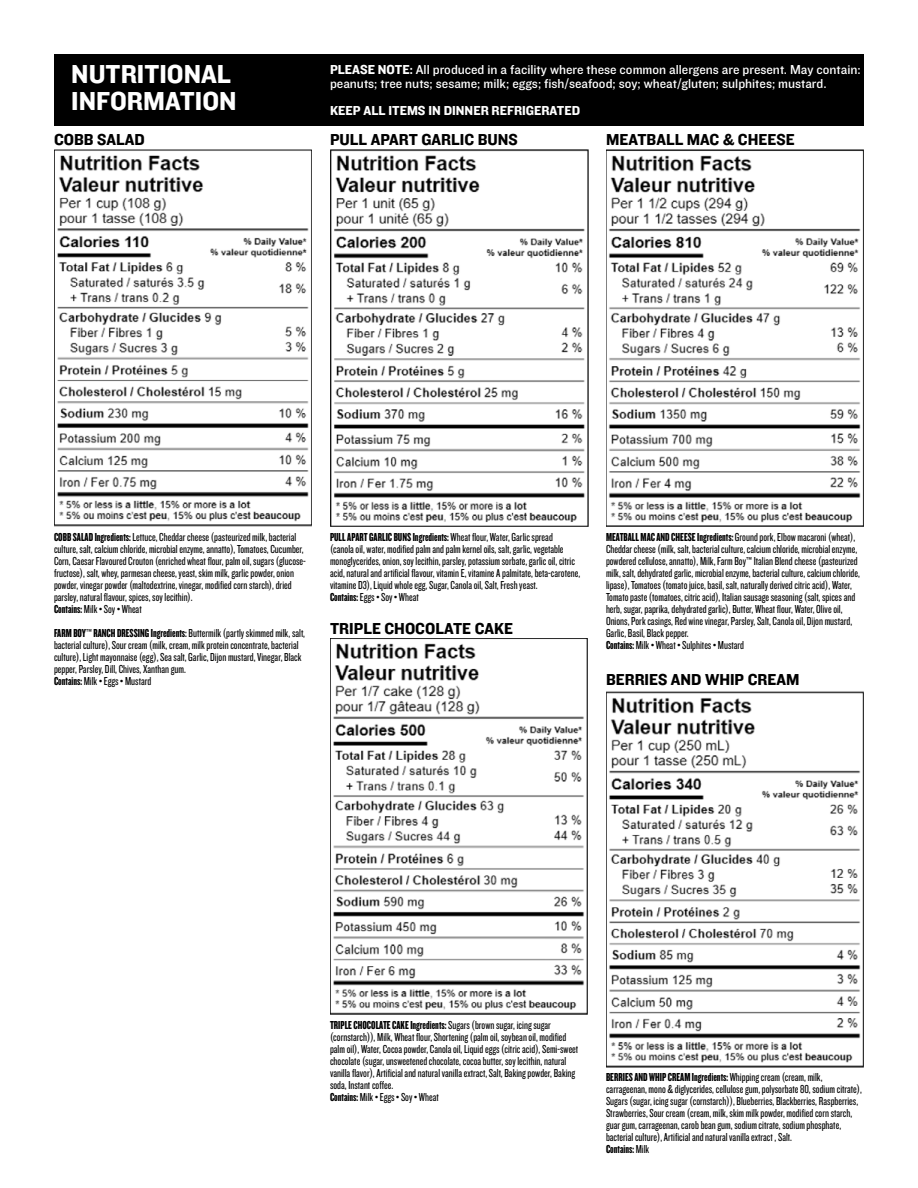
<style>
.page{position:relative;width:918px;height:1188px;background:#fff}
.page>*{position:absolute;margin:0;border:0;box-sizing:border-box;transform-origin:0 0}
.t1{font:27px/27px "Knockout HTF51 Middleweight";color:#fff}
.t2{font:16.5px "Knockout HTF51 Middleweight";color:#000}
.t3{font:13.5px/13.5px "Knockout HTF31 Junior Middlewt";color:#fff}
.t4{font:13.5px "Knockout HTF51 Middleweight";color:#fff}
.t5{font:12px/12px "Knockout HTF28 Junior Featherwt";color:#000}
.t6{font:12px "Knockout HTF68 Full Featherwt";color:#000}
.s1{font-family:"Knockout HTF51 Middleweight"}
.s2{font-family:"Knockout HTF68 Full Featherwt"}
.s3{font-family:"Knockout HTF48 Featherweight"}
.s4{font-family:"Knockout HTF28 Junior Featherwt"}
</style>
<div class="page">
<div style="left:54px;top:54px;width:810px;height:71px;background:#000"></div>
<img style="left:606px;top:691px;width:258px;height:377px">
<img style="left:330px;top:638px;width:258px;height:377px">
<img style="left:54px;top:150px;width:258px;height:377px">
<img style="left:330px;top:150px;width:258px;height:376px">
<img style="left:606px;top:150px;width:258px;height:376px">
<h1 class="t1" style="left:71px;top:62px;width:167px">NUTRITIONAL<br>INFORMATION</h1>
<p class="t3" style="left:330px;top:64px;width:532px"><span class="s1">PLEASE NOTE:</span> All produced in a facility where these common allergens are present. May contain: peanuts; tree nuts; sesame; milk; eggs; fish/seafood; soy; wheat/gluten; sulphites; mustard.</p>
<p class="t4" style="left:330px;top:103px;width:252px">KEEP ALL ITEMS IN DINNER REFRIGERATED</p>
<h2 class="t2" style="left:54px;top:131px;width:92px">COBB SALAD</h2>
<h2 class="t2" style="left:330px;top:131px;width:189px">PULL APART GARLIC BUNS</h2>
<h2 class="t2" style="left:606px;top:131px;width:190px">MEATBALL MAC &amp; CHEESE</h2>
<p class="t5" style="left:54px;top:531px;width:253px"><span class="s2">COBB SALAD Ingredients:</span> Lettuce, Cheddar cheese (pasteurized milk, bacterial culture, salt, calcium chloride, microbial enzyme, annatto), Tomatoes, Cucumber, Corn, Caesar Flavoured Crouton (enriched wheat flour, palm oil, sugars (glucose&shy;fructose), salt, whey, parmesan cheese, yeast, skim milk, garlic powder, onion powder, vinegar powder (maltodextrine, vinegar, modified corn starch), dried parsley, natural flavour, spices, soy lecithin).<br><span class="s2">Contains:</span> Milk • Soy • Wheat</p>
<p class="t5" style="left:54px;top:627px;width:253px"><span class="s2">FARM BOY™ RANCH DRESSING Ingredients</span><span class="s3">:</span> Buttermilk (partly skimmed milk, salt, bacterial culture), Sour cream (milk, cream, milk protein concentrate, bacterial culture), Light mayonnaise (egg), Sea salt, Garlic, Dijon mustard, Vinegar, Black pepper, Parsley, Dill, Chives, Xanthan gum.<br><span class="s2">Contains:</span> Milk • Eggs • Mustard</p>
<p class="t6" style="left:330px;top:531px;width:224px">PULL APART GARLIC BUNS Ingredients: <span class="s4">Wheat flour, Water, Garlic spread</span></p>
<p class="t5" style="left:330px;top:543px;width:252px">(canola oil, water, modified palm and palm kernel oils, salt, garlic, vegetable monoglycerides, onion, soy lecithin, parsley, potassium sorbate, garlic oil, citric acid, natural and artificial flavour, vitamin E, vitamine A palmitate, beta-carotene, vitamine D3), Liquid whole egg, Sugar, Canola oil, Salt, Fresh yeast.<br><span class="s2">Contains:</span> Eggs • Soy • Wheat</p>
<h2 class="t2" style="left:330px;top:620px;width:184px">TRIPLE CHOCOLATE CAKE</h2>
<p class="t6" style="left:606px;top:531px;width:251px">MEATBALL MAC AND CHEESE Ingredients: <span class="s4">Ground pork, Elbow macaroni (wheat),</span></p>
<p class="t5" style="left:606px;top:543px;width:256px">Cheddar cheese (milk, salt, bacterial culture, calcium chloride, microbial enzyme, powdered cellulose, annatto), Milk, Farm Boy™ Italian Blend cheese (pasteurized milk, salt, dehydrated garlic, microbial enzyme, bacterial culture, calcium chloride, lipase), Tomatoes (tomato juice, basil, salt, naturally derived citric acid), Water, Tomato paste (tomatoes, citric acid), Italian sausage seasoning (salt, spices and herb, sugar, paprika, dehydrated garlic), Butter, Wheat flour, Water, Olive oil, Onions, Pork casings, Red wine vinegar, Parsley, Salt, Canola oil, Dijon mustard, Garlic, Basil, Black pepper.<br><span class="s2">Contains:</span> Milk • Wheat • Sulphites • Mustard</p>
<h2 class="t2" style="left:606px;top:671px;width:195px">BERRIES AND WHIP CREAM</h2>
<p class="t6" style="left:330px;top:1019px;width:222px">TRIPLE CHOCOLATE CAKE Ingredients: <span class="s4">Sugars (brown sugar, icing sugar</span></p>
<p class="t5" style="left:330px;top:1031px;width:250px">(cornstarch)), Milk, Wheat flour, Shortening (palm oil, soybean oil, modified palm oil), Water, Cocoa powder, Canola oil, Liquid eggs (citric acid), Semi-sweet chocolate (sugar, unsweetened chocolate, cocoa butter, soy lecithin, natural vanilla flavor), Artificial and natural vanilla extract, Salt, Baking powder, Baking soda, Instant coffee.<br><span class="s2">Contains:</span> Milk • Eggs • Soy • Wheat</p>
<p class="t6" style="left:606px;top:1071px;width:218px">BERRIES AND WHIP CREAM Ingredients: <span class="s4">Whipping cream (cream, milk,</span></p>
<p class="t5" style="left:606px;top:1083px;width:258px">carrageenan, mono &amp; diglycerides, cellulose gum, polysorbate 80, sodium citrate), Sugars (sugar, icing sugar (cornstarch)), Blueberries, Blackberries, Raspberries, Strawberries, Sour cream (cream, milk, skim milk powder, modified corn starch, guar gum, carrageenan, carob bean gum, sodium citrate, sodium phosphate, bacterial culture), Artificial and natural vanilla extract , Salt.</p>
<p class="t6" style="left:606px;top:1143px;width:45px">Contains: <span class="s4">Milk</span></p>
</div>
